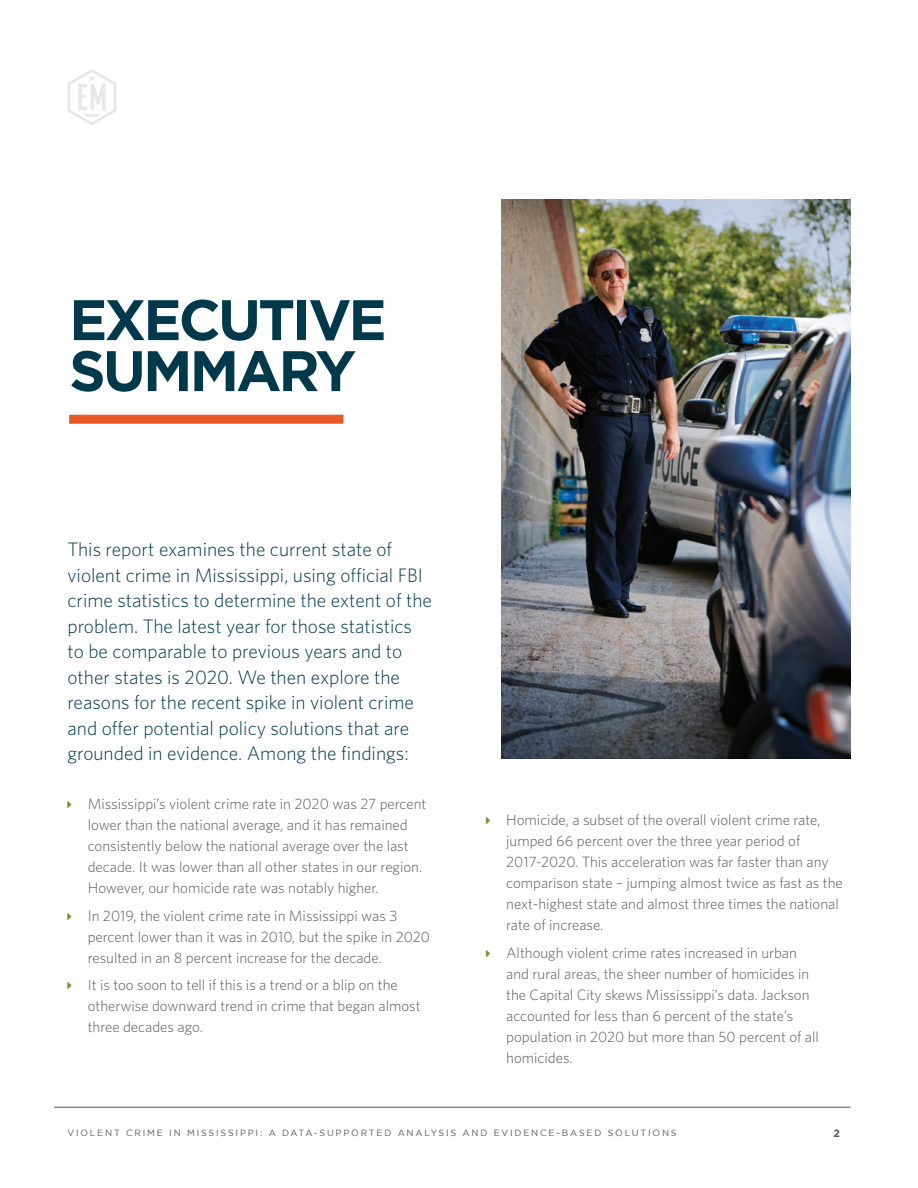
<style>
.page{position:relative;width:918px;height:1188px;background:#fff}
.page>*{position:absolute;margin:0;border:0;box-sizing:border-box;transform-origin:0 0}
.t1{font:700 57px "Gotham";letter-spacing:-.05em;color:#01394c}
.t2{font:300 19.5px/25.5px "Whitney";color:#01394c}
.t3{font:300 15px/21px "Whitney";color:#57585a}
.t4{font:700 10.5px "Gotham";color:#57585a}
.t5{font:9px "Gotham";letter-spacing:.2em;color:#57585a}
.s1{color:#6b9634}
</style>
<div class="page">
<hr style="left:54px;top:1107px;width:796px;height:1px;background:#57585a">
<div style="left:69px;top:415px;width:275px;height:9px;background:#e75824"></div>
<svg style="left:68px;top:69px;width:48px;height:56px"></svg>
<img style="left:501px;top:200px;width:349px;height:558px">
<p class="t1" style="left:69px;top:287px;width:319px">EXECUTIVE</p>
<p class="t1" style="left:69px;top:338px;width:289px">SUMMARY</p>
<p class="t2" style="left:68px;top:536px;width:366px">This report examines the current state of violent crime in Mississippi, using official FBI crime statistics to determine the extent of the problem. The latest year for those statistics to be comparable to previous years and to other states is 2020. We then explore the reasons for the recent spike in violent crime and offer potential policy solutions that are grounded in evidence. Among the findings:</p>
<p class="t3" style="left:88px;top:793px;width:340px;text-indent:-20px"><span class="s1">→</span> Mississippi’s violent crime rate in 2020 was 27 percent lower than the national average, and it has remained consistently below the national average over the last decade. It was lower than all other states in our region.<br>However, our homicide rate was notably higher.</p>
<p class="t3" style="left:88px;top:905px;width:344px;text-indent:-20px"><span class="s1">→</span> In 2019, the violent crime rate in Mississippi was 3 percent lower than it was in 2010, but the spike in 2020 resulted in an 8 percent increase for the decade.</p>
<p class="t3" style="left:88px;top:974px;width:334px;text-indent:-20px"><span class="s1">→</span> It is too soon to tell if this is a trend or a blip on the otherwise downward trend in crime that began almost three decades ago.</p>
<p class="t3" style="left:506px;top:809px;width:338px;text-indent:-20px"><span class="s1">→</span> Homicide, a subset of the overall violent crime rate, jumped 66 percent over the three year period of 2017-2020. This acceleration was far faster than any comparison state – jumping almost twice as fast as the next-highest state and almost three times the national rate of increase.</p>
<p class="t3" style="left:506px;top:942px;width:314px;text-indent:-20px"><span class="s1">→</span> Although violent crime rates increased in urban and rural areas, the sheer number of homicides in the Capital City skews Mississippi’s data. Jackson accounted for less than 6 percent of the state’s population in 2020 but more than 50 percent of all homicides.</p>
<p class="t5" style="left:68px;top:1128px;width:611px">VIOLENT CRIME IN MISSISSIPPI: A DATA-SUPPORTED ANALYSIS AND EVIDENCE-BASED SOLUTIONS</p>
<p class="t4" style="left:833px;top:1128px;width:8px">2</p>
</div>
